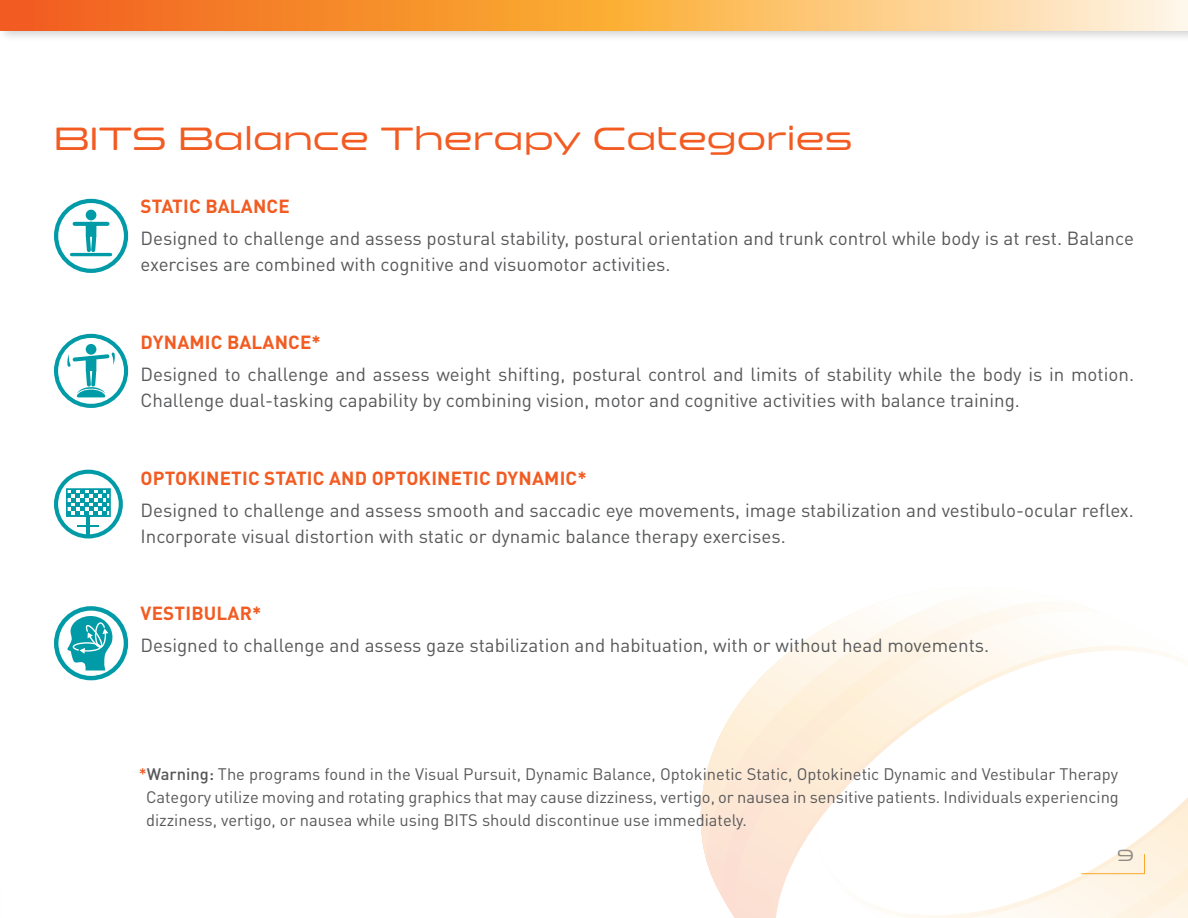
<style>
.page{position:relative;width:1188px;height:918px;background:#fff}
.page>*{position:absolute;margin:0;border:0;box-sizing:border-box;transform-origin:0 0}
.t1{font:32.85px "Clonoid";color:#f25b21}
.t2{font:18.75px/26px "DINOT";color:#57585a}
.t3{font:700 18.75px "DINOT";letter-spacing:.01em;color:#f25b21}
.t4{font:16.5px/23px "DINOT";color:#57585a}
.t5{font:16.5px "Clonoid";color:#919295}
.s1{font-weight:500;color:#f25b21}
.s2{font-weight:500}
</style>
<div class="page">
<svg style="left:700px;top:633px;width:116px;height:262px"></svg>
<svg style="left:816px;top:614px;width:35px;height:210px"></svg>
<svg style="left:851px;top:592px;width:198px;height:326px"></svg>
<svg style="left:949px;top:641px;width:216px;height:277px"></svg>
<svg style="left:979px;top:663px;width:186px;height:255px"></svg>
<svg style="left:1054px;top:704px;width:134px;height:214px"></svg>
<div style="left:0;top:0;width:1188px;height:43px;background:#231f20;opacity:.2"></div>
<svg style="left:0;top:0;width:1188px;height:31px;background:#f9a95a"></svg>
<svg style="left:56px;top:336px;width:70px;height:70px"></svg>
<div style="left:54px;top:334px;width:74px;height:74px;border:4px solid #009ba7;border-radius:50%"></div>
<div style="left:86px;top:344px;width:10px;height:11px;background:#009ba7;border-radius:50%"></div>
<svg style="left:67px;top:352px;width:48px;height:45px"></svg>
<svg style="left:56px;top:608px;width:70px;height:70px"></svg>
<div style="left:54px;top:606px;width:74px;height:74px;border:4px solid #009ba7;border-radius:50%"></div>
<svg style="left:67px;top:613px;width:46px;height:58px"></svg>
<svg style="left:56px;top:472px;width:65px;height:64px"></svg>
<div style="left:54px;top:470px;width:69px;height:68px;border:4px solid #009ba7;border-radius:50%"></div>
<svg style="left:69px;top:491px;width:39px;height:23px"></svg>
<div style="left:66px;top:488px;width:45px;height:29px;border:2px solid #009ba7"></div>
<hr style="left:86px;top:516px;width:4px;height:21px;background:#009ba7">
<hr style="left:78px;top:525px;width:21px;height:2px;background:#009ba7">
<svg style="left:56px;top:201px;width:70px;height:70px"></svg>
<div style="left:54px;top:199px;width:74px;height:74px;border:4px solid #009ba7;border-radius:50%"></div>
<hr style="left:72px;top:253px;width:39px;height:3px;background:#009ba7">
<div style="left:86px;top:210px;width:10px;height:10px;background:#009ba7;border-radius:50%"></div>
<svg style="left:71px;top:220px;width:41px;height:34px"></svg>
<p class="t1" style="left:54px;top:119px;width:800px">BITS Balance Therapy Categories</p>
<p class="t3" style="left:141px;top:194px;width:151px">STATIC BALANCE</p>
<p class="t2" style="left:140px;top:225px;width:995px">Designed to challenge and assess postural stability, postural orientation and trunk control while body is at rest. Balance exercises are combined with cognitive and visuomotor activities.</p>
<p class="t3" style="left:141px;top:330px;width:182px">DYNAMIC BALANCE*</p>
<p class="t2" style="left:140px;top:361px;width:995px">Designed to challenge and assess weight shifting, postural control and limits of stability while the body is in motion.<br>Challenge dual-tasking capability by combining vision, motor and cognitive activities with balance training.</p>
<p class="t3" style="left:141px;top:466px;width:448px">OPTOKINETIC STATIC AND OPTOKINETIC DYNAMIC*</p>
<p class="t2" style="left:140px;top:497px;width:995px">Designed to challenge and assess smooth and saccadic eye movements, image stabilization and vestibulo-ocular reflex.<br>Incorporate visual distortion with static or dynamic balance therapy exercises.</p>
<p class="t3" style="left:141px;top:601px;width:122px">VESTIBULAR*</p>
<p class="t2" style="left:140px;top:632px;width:850px">Designed to challenge and assess gaze stabilization and habituation, with or without head movements.</p>
<p class="t4" style="left:139px;top:762px;width:981px"><span class="s1">*</span><span class="s2">Warning:</span> The programs found in the Visual Pursuit, Dynamic Balance, Optokinetic Static, Optokinetic Dynamic and Vestibular Therapy</p>
<p class="t4" style="left:146px;top:785px;width:974px">Category utilize moving and rotating graphics that may cause dizziness, vertigo, or nausea in sensitive patients. Individuals experiencing dizziness, vertigo, or nausea while using BITS should discontinue use immediately.</p>
<p class="t5" style="left:1117px;top:845px;width:18px">9</p>
</div>
